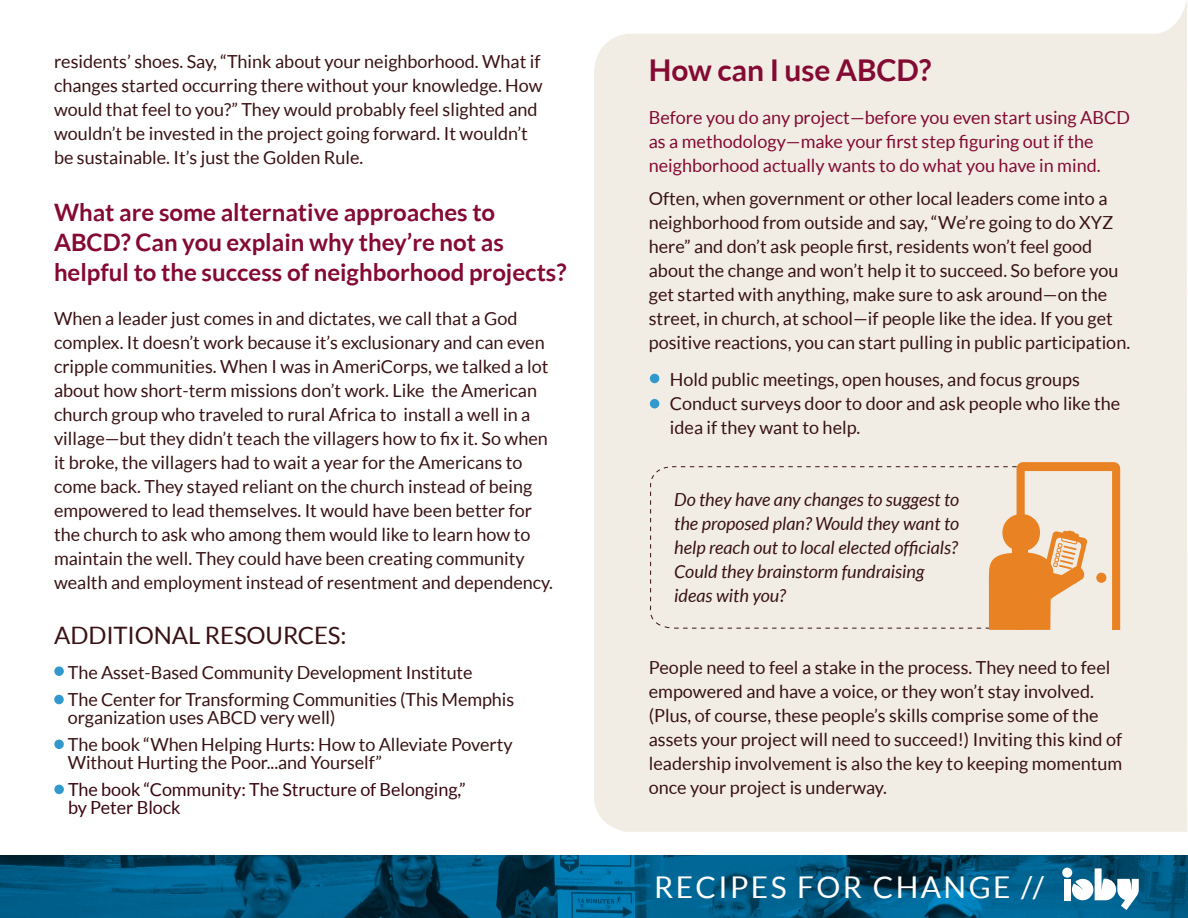
<style>
.page{position:relative;width:1188px;height:918px;background:#fff}
.page>*{position:absolute;margin:0;border:0;box-sizing:border-box;transform-origin:0 0}
.t1{font:30px "Lato";letter-spacing:.08em;color:#fff}
.t2{font:700 30px "Lato";letter-spacing:-.005em;color:#840a33}
.t3{font:700 24px/30px "Lato";color:#840a33}
.t4{font:24px "Lato";letter-spacing:-.005em;color:#391215}
.t5{font:18px/24px "Lato";color:#391215}
.t6{font:18px/24px "Lato";color:#840a33}
.t7{font:italic 18px/24px "Lato";color:#391215}
.t8{font:18px/18px "Lato";letter-spacing:-.005em;color:#390611}
</style>
<div class="page">
<img style="left:0;top:855px;width:1188px;height:63px">
<div style="left:594px;top:1px;width:593px;height:831px;background:#f1ede5"></div>
<svg style="left:1062px;top:868px;width:77px;height:42px"></svg>
<div style="left:1064px;top:879px;width:7px;height:21px;background:#fff"></div>
<div style="left:650px;top:467px;width:31px;height:161px;background:#f1ede5"></div>
<svg style="left:681px;top:462px;width:439px;height:168px;background:#efddca"></svg>
<div style="left:650px;top:374px;width:9px;height:9px;background:#3199cd;border-radius:50%"></div>
<div style="left:650px;top:399px;width:9px;height:9px;background:#3199cd;border-radius:50%"></div>
<div style="left:54px;top:666px;width:10px;height:10px;background:#3199cd;border-radius:50%"></div>
<div style="left:54px;top:695px;width:10px;height:9px;background:#3199cd;border-radius:50%"></div>
<div style="left:54px;top:740px;width:10px;height:9px;background:#3199cd;border-radius:50%"></div>
<div style="left:54px;top:785px;width:10px;height:9px;background:#3199cd;border-radius:50%"></div>
<p class="t5" style="left:54px;top:50px;width:490px">residents’ shoes. Say, “Think about your neighborhood. What if changes started occurring there without your knowledge. How would that feel to you?” They would probably feel slighted and wouldn’t be invested in the project going forward. It wouldn’t be sustainable. It’s just the Golden Rule.</p>
<h2 class="t3" style="left:54px;top:196px;width:514px">What are some alternative approaches to<br>ABCD? Can you explain why they’re not as helpful to the success of neighborhood projects?</h2>
<p class="t5" style="left:54px;top:306px;width:501px">When a leader just comes in and dictates, we call that a God complex. It doesn’t work because it’s exclusionary and can even cripple communities. When I was in AmeriCorps, we talked a lot about how short-term missions don’t work. Like the American church group who traveled to rural Africa to install a well in a village—but they didn’t teach the villagers how to fix it. So when it broke, the villagers had to wait a year for the Americans to come back. They stayed reliant on the church instead of being empowered to lead themselves. It would have been better for the church to ask who among them would like to learn how to maintain the well. They could have been creating community wealth and employment instead of resentment and dependency.</p>
<h2 class="t4" style="left:54px;top:621px;width:294px">ADDITIONAL RESOURCES:</h2>
<p class="t5" style="left:68px;top:658px;width:448px;line-height:27px">The Asset-Based Community Development Institute<br>The Center for Transforming Communities (This Memphis</p>
<p class="t5" style="left:68px;top:703px;width:446px;line-height:27px">organization uses ABCD very well)<br>The book “When Helping Hurts: How to Alleviate Poverty</p>
<p class="t5" style="left:68px;top:750px;width:316px">Without Hurting the Poor...and Yourself”</p>
<p class="t8" style="left:68px;top:780px;width:399px">The book “Community: The Structure of Belonging,” by Peter Block</p>
<h1 class="t2" style="left:649px;top:52px;width:284px">How can I use ABCD?</h1>
<p class="t6" style="left:649px;top:105px;width:483px">Before you do any project—before you even start using ABCD as a methodology—make your first step figuring out if the neighborhood actually wants to do what you have in mind.</p>
<p class="t5" style="left:649px;top:186px;width:483px">Often, when government or other local leaders come into a neighborhood from outside and say, “We’re going to do XYZ here” and don’t ask people first, residents won’t feel good about the change and won’t help it to succeed. So before you get started with anything, make sure to ask around—on the street, in church, at school—if people like the idea. If you get positive reactions, you can start pulling in public participation.</p>
<p class="t5" style="left:670px;top:367px;width:452px">Hold public meetings, open houses, and focus groups<br>Conduct surveys door to door and ask people who like the idea if they want to help.</p>
<p class="t7" style="left:674px;top:487px;width:287px">Do they have any changes to suggest to the proposed plan? Would they want to help reach out to local elected officials?<br>Could they brainstorm fundraising ideas with you?</p>
<p class="t5" style="left:649px;top:655px;width:475px">People need to feel a stake in the process. They need to feel empowered and have a voice, or they won’t stay involved. (Plus, of course, these people’s skills comprise some of the assets your project will need to succeed!) Inviting this kind of leadership involvement is also the key to keeping momentum once your project is underway.</p>
<h1 class="t1" style="left:654px;top:869px;width:391px">RECIPES FOR CHANGE //</h1>
</div>
